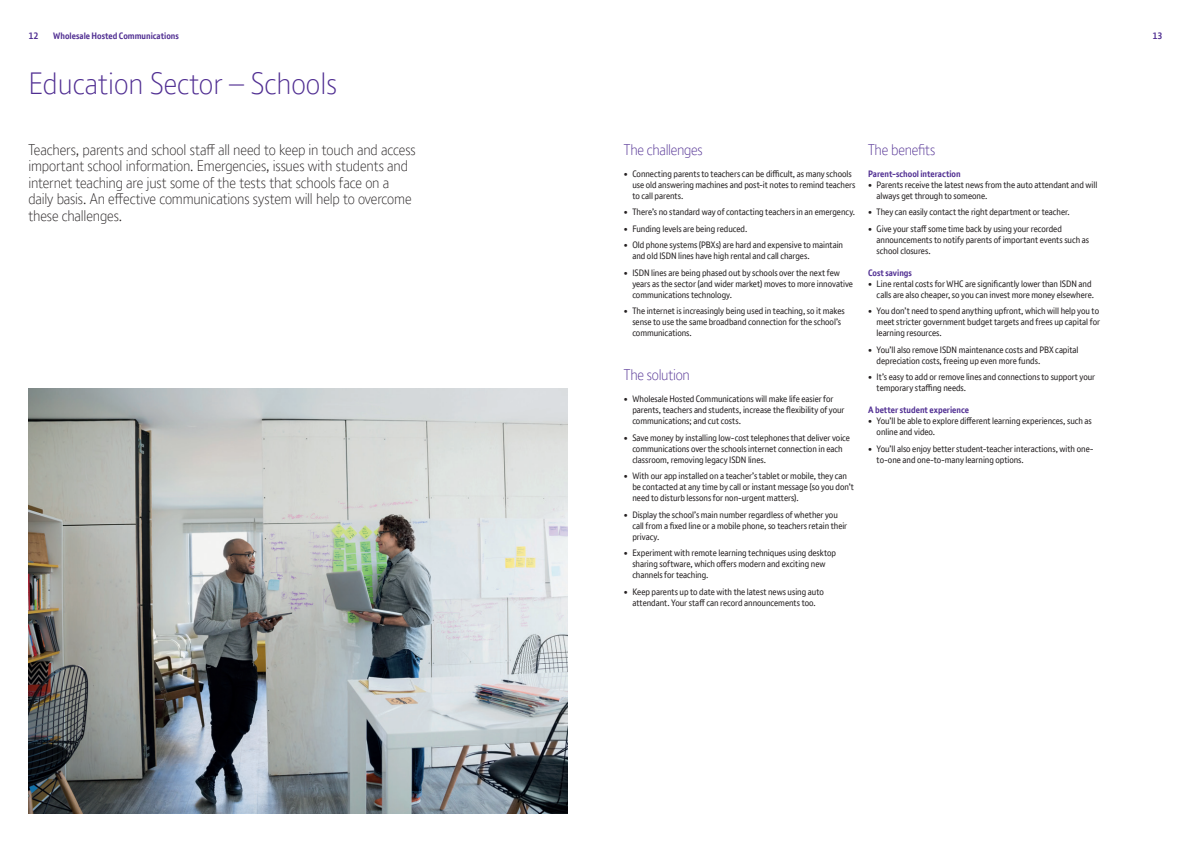
<style>
.page{position:relative;width:1191px;height:842px;background:#fff}
.page>*{position:absolute;margin:0;border:0;box-sizing:border-box;transform-origin:0 0}
.Heading_BT_Light_30{font:300 30px "BT Font";color:#502e92}
.Introduction_copy_BT{font:300 15px/16.5px "BT Font";letter-spacing:-.01em;color:#231f20}
.Body_heading_BT_Bold{font:300 15px "BT Font";letter-spacing:-.015em;color:#502e92}
.Body_copy_BT_Light_9{font:300 15px "BT Font";letter-spacing:-.02em;color:#502e92}
.Body_copy_BT_Light_9-2{font:9px/11px "BT Font";letter-spacing:-.005em;color:#231f20}
.Body_heading_BT_Bold-2{font:700 9px "BT Font";color:#502e92}
.Page_No_s{font:700 9px "BT Font";color:#502e92}
</style>
<div class="page">
<img style="left:28px;top:388px;width:539px;height:426px">
<p class="Page_No_s" style="left:28px;top:30px;width:12px">12</p>
<p class="Page_No_s" style="left:53px;top:30px;width:127px">Wholesale Hosted Communications</p>
<p class="Page_No_s" style="left:1152px;top:30px;width:12px">13</p>
<p class="Heading_BT_Light_30" style="left:28px;top:64px;width:310px">Education Sector – Schools</p>
<p class="Introduction_copy_BT" style="left:28px;top:141px;width:389px">Teachers, parents and school staff all need to keep in touch and access important school information. Emergencies, issues with students and internet teaching are just some of the tests that schools face on a daily basis. An effective communications system will help to overcome these challenges.</p>
<p class="Body_copy_BT_Light_9" style="left:624px;top:140px;width:80px">The challenges</p>
<p class="Body_copy_BT_Light_9-2" style="left:632px;top:168px;width:224px;text-indent:-9px">• Connecting parents to teachers can be difficult, as many schools use old answering machines and post-it notes to remind teachers to call parents.</p>
<p class="Body_copy_BT_Light_9-2" style="left:624px;top:207px;width:233px">• There’s no standard way of contacting teachers in an emergency.</p>
<p class="Body_copy_BT_Light_9-2" style="left:624px;top:223px;width:125px">• Funding levels are being reduced.</p>
<p class="Body_copy_BT_Light_9-2" style="left:632px;top:240px;width:212px;text-indent:-9px">• Old phone systems (PBXs) are hard and expensive to maintain and old ISDN lines have high rental and call charges.</p>
<p class="Body_copy_BT_Light_9-2" style="left:632px;top:267px;width:222px;text-indent:-9px">• ISDN lines are being phased out by schools over the next few years as the sector (and wider market) moves to more innovative communications technology.</p>
<p class="Body_copy_BT_Light_9-2" style="left:632px;top:306px;width:214px;text-indent:-9px">• The internet is increasingly being used in teaching, so it makes sense to use the same broadband connection for the school’s communications.</p>
<p class="Body_heading_BT_Bold" style="left:624px;top:365px;width:67px">The solution</p>
<p class="Body_copy_BT_Light_9-2" style="left:632px;top:394px;width:214px;text-indent:-9px">• Wholesale Hosted Communications will make life easier for parents, teachers and students, increase the flexibility of your communications; and cut costs.</p>
<p class="Body_copy_BT_Light_9-2" style="left:632px;top:432px;width:219px;text-indent:-9px">• Save money by installing low-cost telephones that deliver voice communications over the schools internet connection in each classroom, removing legacy ISDN lines.</p>
<p class="Body_copy_BT_Light_9-2" style="left:632px;top:471px;width:223px;text-indent:-9px">• With our app installed on a teacher’s tablet or mobile, they can be contacted at any time by call or instant message (so you don’t need to disturb lessons for non-urgent matters).</p>
<p class="Body_copy_BT_Light_9-2" style="left:632px;top:509px;width:216px;text-indent:-9px">• Display the school’s main number regardless of whether you call from a fixed line or a mobile phone, so teachers retain their privacy.</p>
<p class="Body_copy_BT_Light_9-2" style="left:632px;top:548px;width:205px;text-indent:-9px">• Experiment with remote learning techniques using desktop sharing software, which offers modern and exciting new channels for teaching.</p>
<p class="Body_copy_BT_Light_9-2" style="left:624px;top:586px;width:201px;text-align:center">• Keep parents up to date with the latest news using auto attendant. Your staff can record announcements too.</p>
<p class="Body_heading_BT_Bold" style="left:868px;top:140px;width:69px">The benefits</p>
<p class="Body_heading_BT_Bold-2" style="left:868px;top:168px;width:94px">Parent-school interaction</p>
<p class="Body_copy_BT_Light_9-2" style="left:876px;top:179px;width:222px;text-indent:-9px">• Parents receive the latest news from the auto attendant and will always get through to someone.</p>
<p class="Body_copy_BT_Light_9-2" style="left:868px;top:207px;width:203px">• They can easily contact the right department or teacher.</p>
<p class="Body_copy_BT_Light_9-2" style="left:876px;top:223px;width:214px;text-indent:-9px">• Give your staff some time back by using your recorded announcements to notify parents of important events such as school closures.</p>
<p class="Body_heading_BT_Bold-2" style="left:868px;top:267px;width:45px">Cost savings</p>
<p class="Body_copy_BT_Light_9-2" style="left:868px;top:278px;width:227px;text-align:right">• Line rental costs for WHC are significantly lower than ISDN and calls are also cheaper, so you can invest more money elsewhere.</p>
<p class="Body_copy_BT_Light_9-2" style="left:876px;top:306px;width:225px;text-align:justify;text-indent:-9px">• You don’t need to spend anything upfront, which will help you to meet stricter government budget targets and frees up capital for learning resources.</p>
<p class="Body_copy_BT_Light_9-2" style="left:876px;top:344px;width:203px;text-indent:-9px">• You’ll also remove ISDN maintenance costs and PBX capital depreciation costs, freeing up even more funds.</p>
<p class="Body_copy_BT_Light_9-2" style="left:876px;top:372px;width:220px;text-indent:-9px">• It’s easy to add or remove lines and connections to support your temporary staffing needs.</p>
<p class="Body_heading_BT_Bold-2" style="left:868px;top:404px;width:102px">A better student experience</p>
<p class="Body_copy_BT_Light_9-2" style="left:876px;top:416px;width:217px;text-indent:-9px">• You’ll be able to explore different learning experiences, such as online and video.</p>
<p class="Body_copy_BT_Light_9-2" style="left:876px;top:443px;width:218px;text-indent:-9px">• You’ll also enjoy better student-teacher interactions, with one&shy;to-one and one-to-many learning options.</p>
</div>
